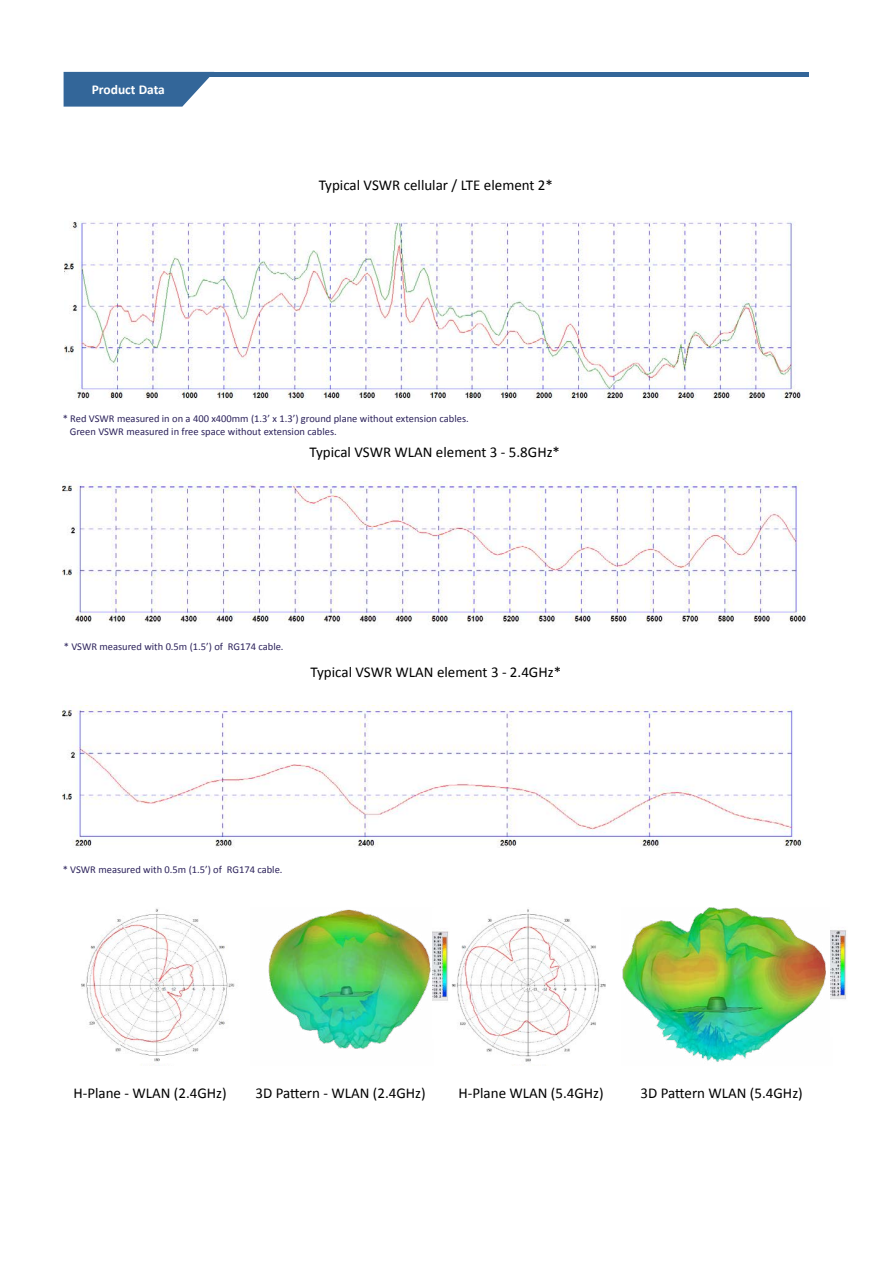
<style>
.page{position:relative;width:893px;height:1263px;background:#fff}
.page>*{position:absolute;margin:0;border:0;box-sizing:border-box;transform-origin:0 0}
.t1{font:15px "Calibri";color:#000}
.t2{font:700 13.5px "Calibri";color:#fff}
.t3{font:10.5px/12.6px "Calibri";color:#2c225b}
</style>
<div class="page">
<img style="left:63px;top:706px;width:739px;height:141px">
<img style="left:63px;top:482px;width:745px;height:142px">
<img style="left:65px;top:221px;width:736px;height:179px">
<hr style="left:69px;top:72px;width:739px;height:4px;background:#369">
<svg style="left:64px;top:72px;width:150px;height:35px"></svg>
<img style="left:81px;top:907px;width:745px;height:158px">
<img style="left:830px;top:930px;width:17px;height:69px">
<img style="left:433px;top:909px;width:17px;height:129px">
<p class="t2" style="left:92px;top:81px;width:75px">Product Data</p>
<h1 class="t1" style="left:319px;top:175px;width:236px">Typical VSWR cellular / LTE element 2*</h1>
<p class="t3" style="left:70px;top:413px;width:400px;text-indent:-7px">* Red VSWR measured in on a 400 x400mm (1.3’ x 1.3’) ground plane without extension cables.<br>Green VSWR measured in free space without extension cables.</p>
<h1 class="t1" style="left:309px;top:442px;width:252px">Typical VSWR WLAN element 3 - 5.8GHz*</h1>
<p class="t3" style="left:64px;top:640px;width:221px">* VSWR measured with 0.5m (1.5’) of RG174 cable.</p>
<h1 class="t1" style="left:311px;top:662px;width:252px">Typical VSWR WLAN element 3 - 2.4GHz*</h1>
<p class="t3" style="left:63px;top:863px;width:221px">* VSWR measured with 0.5m (1.5’) of RG174 cable.</p>
<h1 class="t1" style="left:73px;top:1083px;width:155px">H-Plane - WLAN (2.4GHz)</h1>
<h1 class="t1" style="left:255px;top:1083px;width:172px">3D Pattern - WLAN (2.4GHz)</h1>
<h1 class="t1" style="left:458px;top:1083px;width:147px">H-Plane WLAN (5.4GHz)</h1>
<h1 class="t1" style="left:640px;top:1083px;width:164px">3D Pattern WLAN (5.4GHz)</h1>
</div>
